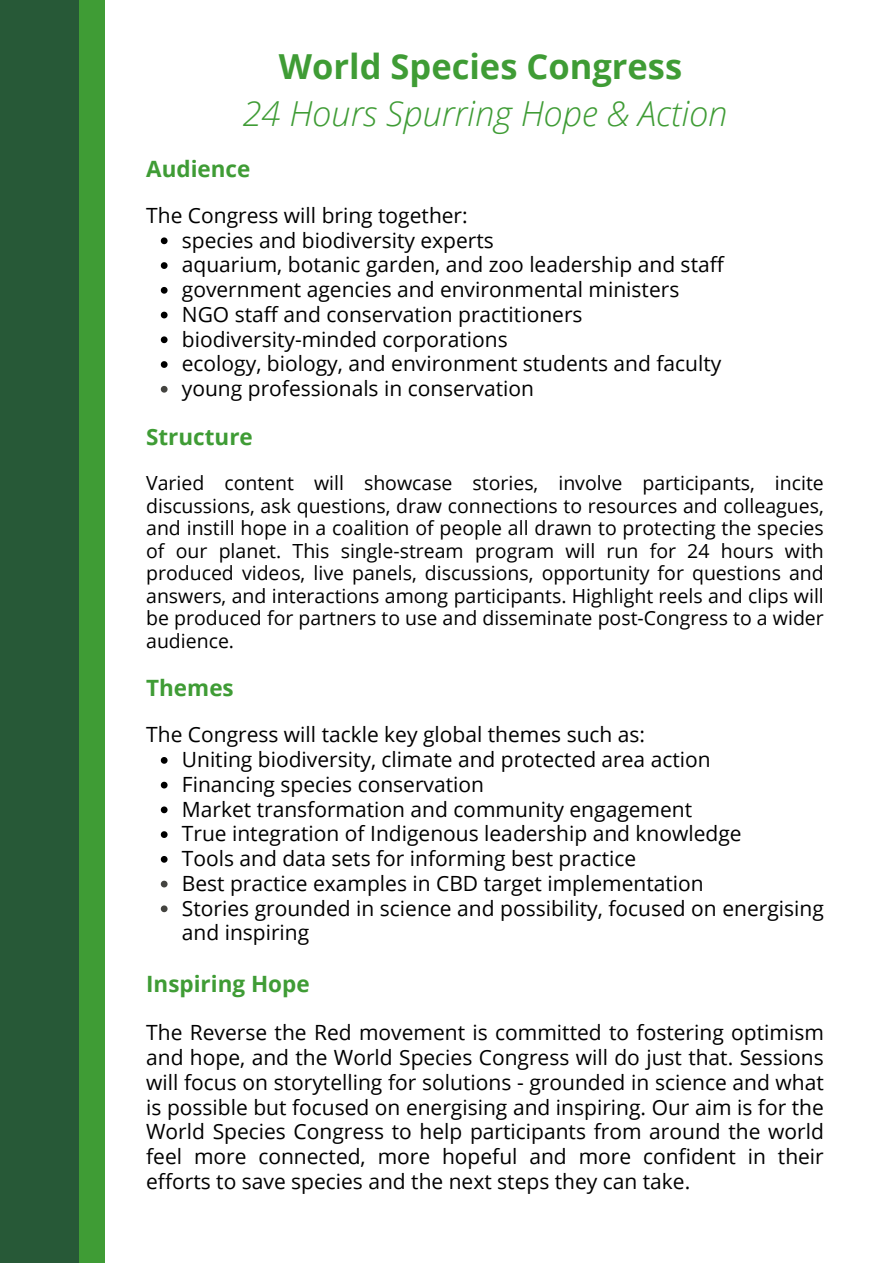
<style>
.page{position:relative;width:893px;height:1264px;background:#fff}
.page>*{position:absolute;margin:0;border:0;box-sizing:border-box;transform-origin:0 0}
.t1{font:italic 300 34.5px "Open Sans";color:#3f9c35}
.t2{font:700 34.5px "Open Sans";color:#3f9c35}
.t3{font:700 22.5px "Open Sans";color:#3f9c35}
.t4{font:21px/24.8px "Open Sans";color:#000}
.t5{font:19.5px/22.5px "Open Sans";color:#000;text-align:justify}
</style>
<div class="page">
<svg style="left:161px;top:237px;width:6px;height:7px"></svg>
<svg style="left:161px;top:262px;width:6px;height:7px"></svg>
<svg style="left:161px;top:287px;width:6px;height:7px"></svg>
<svg style="left:161px;top:312px;width:6px;height:6px"></svg>
<svg style="left:161px;top:336px;width:6px;height:7px"></svg>
<svg style="left:161px;top:361px;width:6px;height:7px"></svg>
<svg style="left:161px;top:386px;width:6px;height:6px"></svg>
<svg style="left:161px;top:757px;width:6px;height:6px"></svg>
<svg style="left:161px;top:781px;width:6px;height:7px"></svg>
<svg style="left:161px;top:806px;width:6px;height:7px"></svg>
<svg style="left:161px;top:831px;width:6px;height:7px"></svg>
<svg style="left:161px;top:856px;width:6px;height:6px"></svg>
<svg style="left:161px;top:880px;width:6px;height:7px"></svg>
<svg style="left:161px;top:905px;width:6px;height:7px"></svg>
<div style="left:0;top:0;width:79px;height:1262px;background:#275937"></div>
<div style="left:79px;top:0;width:26px;height:1262px;background:#3f9c35"></div>
<p class="t2" style="left:279px;top:42px;width:405px">World Species Congress</p>
<p class="t1" style="left:242px;top:89px;width:486px">24 Hours Spurring Hope &amp; Action</p>
<p class="t3" style="left:146px;top:153px;width:106px">Audience</p>
<p class="t4" style="left:146px;top:202px;width:323px">The Congress will bring together:</p>
<p class="t4" style="left:182px;top:227px;width:313px">species and biodiversity experts</p>
<p class="t4" style="left:182px;top:252px;width:543px">aquarium, botanic garden, and zoo leadership and staff</p>
<p class="t4" style="left:182px;top:276px;width:499px">government agencies and environmental ministers</p>
<p class="t4" style="left:182px;top:301px;width:402px">NGO staff and conservation practitioners</p>
<p class="t4" style="left:182px;top:326px;width:327px">biodiversity-minded corporations</p>
<p class="t4" style="left:182px;top:351px;width:541px">ecology, biology, and environment students and faculty</p>
<p class="t4" style="left:182px;top:375px;width:353px">young professionals in conservation</p>
<p class="t3" style="left:146px;top:421px;width:108px">Structure</p>
<p class="t5" style="left:146px;top:471px;width:679px">Varied content will showcase stories, involve participants, incite discussions, ask questions, draw connections to resources and colleagues, and instill hope in a coalition of people all drawn to protecting the species of our planet. This single-stream program will run for 24 hours with produced videos, live panels, discussions, opportunity for questions and answers, and interactions among participants. Highlight reels and clips will be produced for partners to use and disseminate post-Congress to a wider audience.</p>
<p class="t3" style="left:146px;top:672px;width:89px">Themes</p>
<p class="t4" style="left:146px;top:721px;width:500px">The Congress will tackle key global themes such as:</p>
<p class="t4" style="left:182px;top:746px;width:530px">Uniting biodiversity, climate and protected area action</p>
<p class="t4" style="left:182px;top:771px;width:303px">Financing species conservation</p>
<p class="t4" style="left:182px;top:796px;width:512px">Market transformation and community engagement</p>
<p class="t4" style="left:182px;top:820px;width:561px">True integration of Indigenous leadership and knowledge</p>
<p class="t4" style="left:182px;top:845px;width:456px">Tools and data sets for informing best practice</p>
<p class="t4" style="left:182px;top:870px;width:523px">Best practice examples in CBD target implementation</p>
<p class="t4" style="left:182px;top:895px;width:643px">Stories grounded in science and possibility, focused on energising and inspiring</p>
<p class="t3" style="left:146px;top:968px;width:165px">Inspiring Hope</p>
<p class="t4" style="left:146px;top:1019px;width:679px;text-align:justify">The Reverse the Red movement is committed to fostering optimism and hope, and the World Species Congress will do just that. Sessions will focus on storytelling for solutions - grounded in science and what is possible but focused on energising and inspiring. Our aim is for the World Species Congress to help participants from around the world feel more connected, more hopeful and more confident in their efforts to save species and the next steps they can take.</p>
</div>
